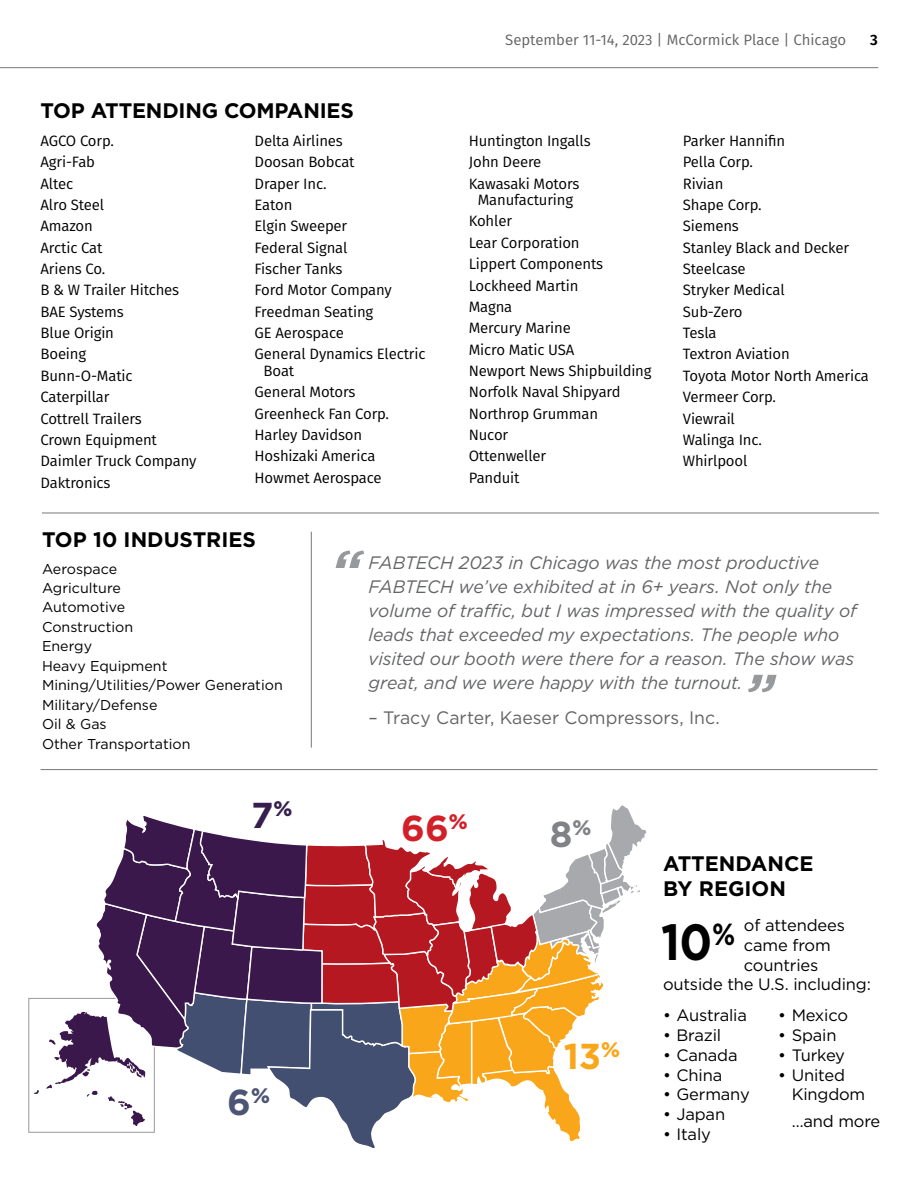
<style>
.page{position:relative;width:918px;height:1188px;background:#fff}
.page>*{position:absolute;margin:0;border:0;box-sizing:border-box;transform-origin:0 0}
.t1{font:700 50.85px "Gotham";color:#000;scale:.88 1}
.t2{font:700 36px "Gotham";color:#faa61a}
.t3{font:700 36px "Gotham";color:#d31f28}
.t4{font:700 36px "Gotham";color:#361f4e}
.t5{font:700 36px "Gotham";color:#4d5577}
.t6{font:700 36px "Gotham";color:#808285}
.t7{font:700 21px/25.2px "Gotham";letter-spacing:-.01em;color:#000}
.t8{font:italic 18px/24px "Gotham";letter-spacing:-.005em;color:#636466}
.t9{font:18px "Gotham";color:#636466}
.t10{font:16.5px/19.8px "Gotham";letter-spacing:-.01em;color:#000}
.t11{font:15px/21.3px "Fira Sans";letter-spacing:-.01em;color:#000}
.t12{font:15px "Fira Sans";color:#636466}
.t13{font:600 15px "Fira Sans";color:#000}
.t14{font:14.25px/19.5px "Gotham";color:#000}
</style>
<div class="page">
<hr style="left:40px;top:769px;width:837px;height:1px;background:#77787b">
<hr style="left:42px;top:513px;width:837px;height:1px;background:#77787b">
<hr style="left:311px;top:532px;width:1px;height:216px;background:#77787b">
<svg style="left:34px;top:1090px;width:5px;height:4px"></svg>
<svg style="left:46px;top:805px;width:601px;height:343px"></svg>
<hr style="left:0;top:67px;width:878px;height:1px;background:#77787b">
<svg style="left:336px;top:551px;width:28px;height:17px"></svg>
<svg style="left:748px;top:675px;width:29px;height:17px"></svg>
<h3 class="t7" style="left:40px;top:98px;width:315px">TOP ATTENDING COMPANIES</h3>
<p class="t11" style="left:40px;top:130px;width:157px">AGCO Corp.<br>Agri-Fab<br>Altec<br>Alro Steel<br>Amazon<br>Arctic Cat<br>Ariens Co.<br>B &amp; W Trailer Hitches<br>BAE Systems<br>Blue Origin<br>Boeing<br>Bunn-O-Matic<br>Caterpillar<br>Cottrell Trailers<br>Crown Equipment<br>Daimler Truck Company<br>Daktronics</p>
<p class="t11" style="left:255px;top:130px;width:172px">Delta Airlines<br>Doosan Bobcat<br>Draper Inc.<br>Eaton<br>Elgin Sweeper<br>Federal Signal<br>Fischer Tanks<br>Ford Motor Company<br>Freedman Seating<br>GE Aerospace<br>General Dynamics Electric</p>
<p class="t11" style="left:255px;top:360px;width:136px;text-indent:9px">Boat<br>General Motors<br>Greenheck Fan Corp.<br>Harley Davidson<br>Hoshizaki America<br>Howmet Aerospace</p>
<p class="t12" style="left:505px;top:29px;width:342px">September 11-14, 2023 | McCormick Place | Chicago</p>
<p class="t13" style="left:870px;top:28px;width:9px">3</p>
<p class="t11" style="left:469px;top:130px;width:123px">Huntington Ingalls<br>John Deere<br>Kawasaki Motors</p>
<p class="t11" style="left:469px;top:189px;width:184px;text-indent:9px">Manufacturing<br>Kohler<br>Lear Corporation<br>Lippert Components<br>Lockheed Martin<br>Magna<br>Mercury Marine<br>Micro Matic USA<br>Newport News Shipbuilding<br>Norfolk Naval Shipyard<br>Northrop Grumman<br>Nucor<br>Ottenweller<br>Panduit</p>
<p class="t11" style="left:683px;top:130px;width:188px">Parker Hannifin<br>Pella Corp.<br>Rivian<br>Shape Corp.<br>Siemens<br>Stanley Black and Decker<br>Steelcase<br>Stryker Medical<br>Sub-Zero<br>Tesla<br>Textron Aviation<br>Toyota Motor North America<br>Vermeer Corp.<br>Viewrail<br>Walinga Inc.<br>Whirlpool</p>
<h3 class="t7" style="left:42px;top:527px;width:216px">TOP 10 INDUSTRIES</h3>
<p class="t14" style="left:42px;top:558px;width:242px">Aerospace<br>Agriculture<br>Automotive<br>Construction<br>Energy<br>Heavy Equipment<br>Mining/Utilities/Power Generation<br>Military/Defense<br>Oil &amp; Gas<br>Other Transportation</p>
<h2 class="t4" style="left:251px;top:791px;width:43px">7<sup>%</sup></h2>
<h2 class="t5" style="left:227px;top:1078px;width:44px">6<sup>%</sup></h2>
<p class="t8" style="left:369px;top:550px;width:490px">FABTECH 2023 in Chicago was the most productive FABTECH we’ve exhibited at in 6+ years. Not only the volume of traffic, but I was impressed with the quality of leads that exceeded my expectations. The people who visited our booth were there for a reason. The show was great, and we were happy with the turnout.</p>
<p class="t9" style="left:369px;top:706px;width:350px">– Tracy Carter, Kaeser Compressors, Inc.</p>
<h2 class="t3" style="left:401px;top:804px;width:68px">66<sup>%</sup></h2>
<h2 class="t6" style="left:550px;top:810px;width:43px">8<sup>%</sup></h2>
<h2 class="t2" style="left:564px;top:1032px;width:58px">13<sup>%</sup></h2>
<h3 class="t7" style="left:663px;top:851px;width:152px">ATTENDANCE<br>BY REGION</h3>
<p class="t10" style="left:744px;top:915px;width:103px">of attendees</p>
<p class="t10" style="left:744px;top:935px;width:88px">came from</p>
<p class="t10" style="left:744px;top:954px;width:76px">countries</p>
<p class="t10" style="left:663px;top:974px;width:209px">outside the U.S. including:</p>
<h1 class="t1" style="left:661px;top:908px;width:86px">10<sup>%</sup></h1>
<p class="t10" style="left:663px;top:1005px;width:85px">• Australia</p>
<p class="t10" style="left:663px;top:1025px;width:60px">• Brazil</p>
<p class="t10" style="left:663px;top:1045px;width:76px">• Canada</p>
<p class="t10" style="left:663px;top:1065px;width:61px">• China</p>
<p class="t10" style="left:663px;top:1084px;width:88px">• Germany</p>
<p class="t10" style="left:663px;top:1104px;width:64px">• Japan</p>
<p class="t10" style="left:663px;top:1124px;width:49px">• Italy</p>
<p class="t10" style="left:778px;top:1005px;width:71px">• Mexico</p>
<p class="t10" style="left:778px;top:1025px;width:60px">• Spain</p>
<p class="t10" style="left:778px;top:1045px;width:68px">• Turkey</p>
<p class="t10" style="left:792px;top:1065px;width:75px;text-indent:-13px">• United<br>Kingdom</p>
<p class="t10" style="left:792px;top:1111px;width:90px">…and more</p>
</div>
